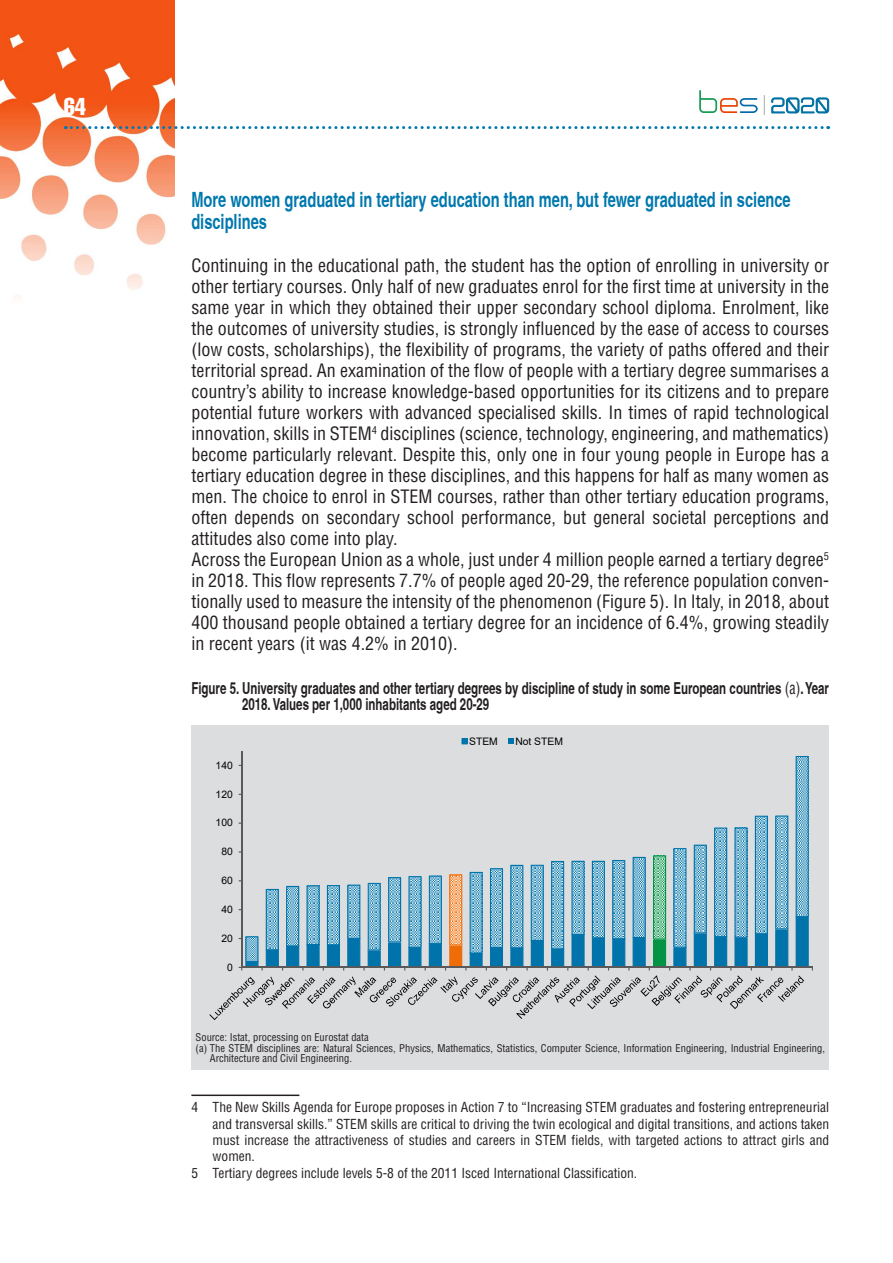
<style>
.page{position:relative;width:893px;height:1263px;background:#fff}
.page>*{position:absolute;margin:0;border:0;box-sizing:border-box;transform-origin:0 0}
.t1{font:24px "Helvetica LT Std Comp";color:#fff}
.t2{font:700 condensed 21px/22.5px "Helvetica";color:#0078ae;scale:.85 1}
.t3{font:condensed 18px/21px "Helvetica LT Std";color:#231f20}
.t4{font:700 condensed 16.5px/16.5px "Helvetica";color:#231f20;scale:.85 1}
.t5{font:condensed 13.5px "Helvetica LT Std";color:#231f20}
.t6{font:condensed 10.5px "Helvetica LT Std";color:#231f20}
.t7{font:10.35px "Arial";color:#000}
.s1{font-family:"Helvetica LT Std";font-weight:400}
</style>
<div class="page">
<img style="left:0;top:0;width:174px;height:299px">
<svg style="left:65px;top:126px;width:764px;height:3px"></svg>
<svg style="left:764px;top:95px;width:1px;height:20px"></svg>
<svg style="left:699px;top:90px;width:59px;height:23px"></svg>
<svg style="left:771px;top:97px;width:58px;height:17px"></svg>
<hr style="left:191px;top:1094px;width:108px;height:2px;background:#231f20">
<div style="left:191px;top:725px;width:638px;height:344px;background:#dcdddf"></div>
<hr style="left:241px;top:751px;width:1px;height:216px;background:#595959">
<svg style="left:209px;top:756px;width:604px;height:264px"></svg>
<svg style="left:461px;top:738px;width:7px;height:6px"></svg>
<svg style="left:508px;top:739px;width:5px;height:5px"></svg>
<h1 class="t1" style="left:64px;top:91px;width:24px">64</h1>
<p class="t2" style="left:191px;top:188px;width:707px">More women graduated in tertiary education than men, but fewer graduated in science disciplines</p>
<p class="t3" style="left:191px;top:254px;width:639px">Continuing in the educational path, the student has the option of enrolling in university or other tertiary courses. Only half of new graduates enrol for the first time at university in the same year in which they obtained their upper secondary school diploma. Enrolment, like the outcomes of university studies, is strongly influenced by the ease of access to courses (low costs, scholarships), the flexibility of programs, the variety of paths offered and their territorial spread. An examination of the flow of people with a tertiary degree summarises a country’s ability to increase knowledge-based opportunities for its citizens and to prepare potential future workers with advanced specialised skills. In times of rapid technological innovation, skills in STEM<sup>4</sup> disciplines (science, technology, engineering, and mathematics) become particularly relevant. Despite this, only one in four young people in Europe has a tertiary education degree in these disciplines, and this happens for half as many women as men. The choice to enrol in STEM courses, rather than other tertiary education programs, often depends on secondary school performance, but general societal perceptions and attitudes also come into play.<br>Across the European Union as a whole, just under 4 million people earned a tertiary degree<sup>5 </sup>in 2018. This flow represents 7.7% of people aged 20-29, the reference population conven&shy;tionally used to measure the intensity of the phenomenon (Figure 5). In Italy, in 2018, about 400 thousand people obtained a tertiary degree for an incidence of 6.4%, growing steadily in recent years (it was 4.2% in 2010).</p>
<p class="t4" style="left:242px;top:680px;width:692px;text-indent:-51px">Figure 5. University graduates and other tertiary degrees by discipline of study in some European countries <span class="s1">(a)</span>. Year<br>2018. Values per 1,000 inhabitants aged 20-29</p>
<p class="t7" style="left:216px;top:758px;width:19px">140</p>
<p class="t7" style="left:216px;top:787px;width:19px">120</p>
<p class="t7" style="left:216px;top:816px;width:19px">100</p>
<p class="t7" style="left:221px;top:844px;width:13px">80</p>
<p class="t7" style="left:221px;top:873px;width:13px">60</p>
<p class="t7" style="left:221px;top:902px;width:13px">40</p>
<p class="t7" style="left:221px;top:931px;width:13px">20</p>
<p class="t7" style="left:227px;top:960px;width:7px">0</p>
<p class="t7" style="left:469px;top:734px;width:30px">STEM</p>
<p class="t7" style="left:515px;top:734px;width:49px">Not STEM</p>
<p class="t6" style="left:196px;top:1031px;width:175px">Source: Istat, processing on Eurostat data</p>
<p class="t6" style="left:196px;top:1041px;width:631px">(a) The STEM disciplines are: Natural Sciences, Physics, Mathematics, Statistics, Computer Science, Information Engineering, Industrial Engineering,</p>
<p class="t6" style="left:210px;top:1052px;width:144px">Architecture and Civil Engineering.</p>
<p class="t5" style="left:191px;top:1099px;width:639px">4 The New Skills Agenda for Europe proposes in Action 7 to “Increasing STEM graduates and fostering entrepreneurial</p>
<p class="t5" style="left:213px;top:1115px;width:618px">and transversal skills.” STEM skills are critical to driving the twin ecological and digital transitions, and actions taken</p>
<p class="t5" style="left:213px;top:1131px;width:618px">must increase the attractiveness of studies and careers in STEM fields, with targeted actions to attract girls and</p>
<p class="t5" style="left:213px;top:1147px;width:44px">women.</p>
<p class="t5" style="left:191px;top:1164px;width:447px">5 Tertiary degrees include levels 5-8 of the 2011 Isced International Classification.</p>
</div>
